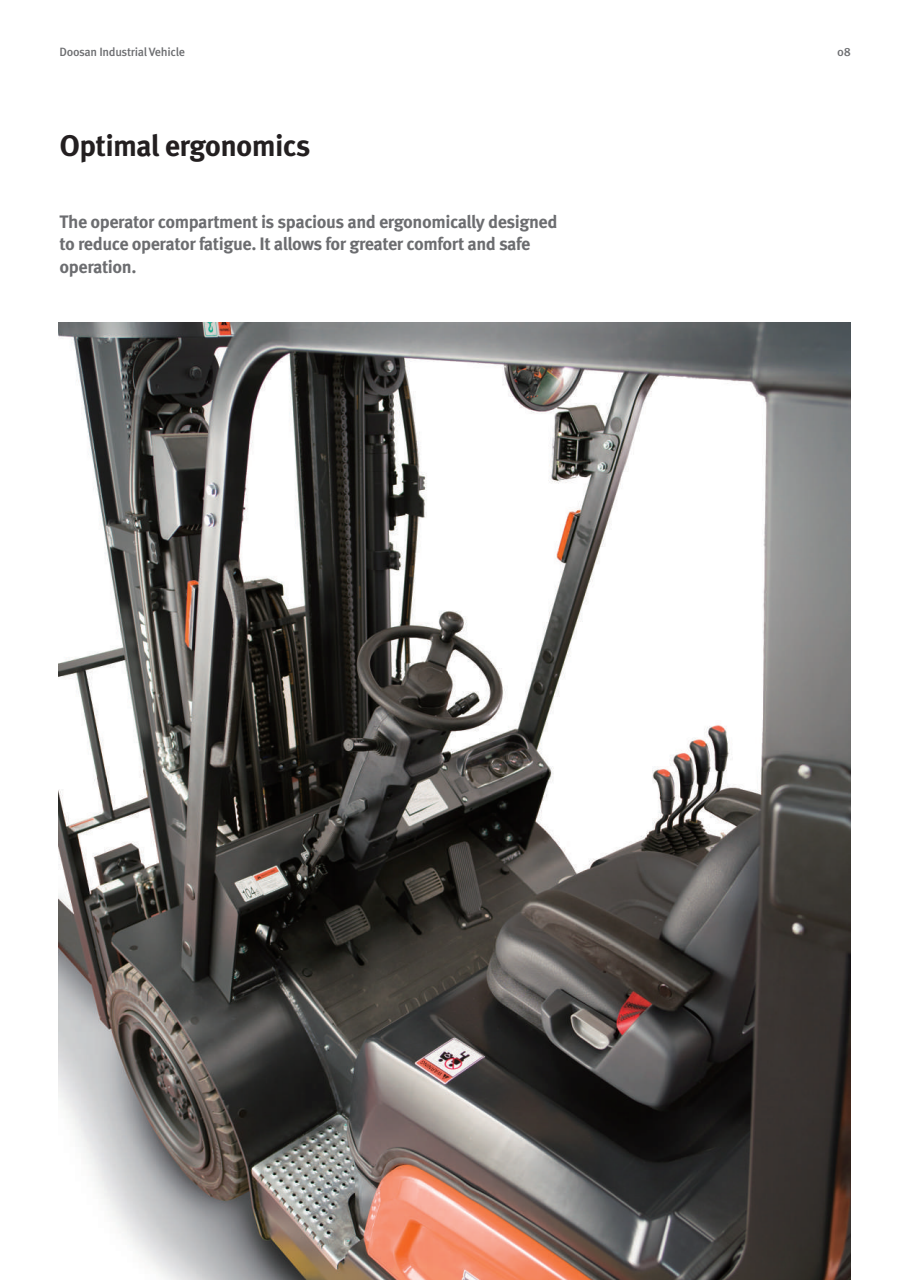
<style>
.page{position:relative;width:910px;height:1280px;background:#fff}
.page>*{position:absolute;margin:0;border:0;box-sizing:border-box;transform-origin:0 0}
.t1{font:700 30px "Meta Pro";letter-spacing:-.025em;color:#231f20}
.t2{font:700 18px/22.5px "Meta Pro";letter-spacing:-.025em;color:#6c6d70}
.t3{font:500 12px "Meta Pro";letter-spacing:-.025em;color:#6c6d70}
</style>
<div class="page">
<img style="left:58px;top:322px;width:792px;height:958px">
<p class="t3" style="left:60px;top:44px;width:127px">Doosan Industrial Vehicle</p>
<p class="t3" style="left:837px;top:44px;width:15px">08</p>
<h1 class="t1" style="left:60px;top:127px;width:253px">Optimal ergonomics</h1>
<p class="t2" style="left:60px;top:211px;width:499px">The operator compartment is spacious and ergonomically designed to reduce operator fatigue. It allows for greater comfort and safe operation.</p>
</div>
